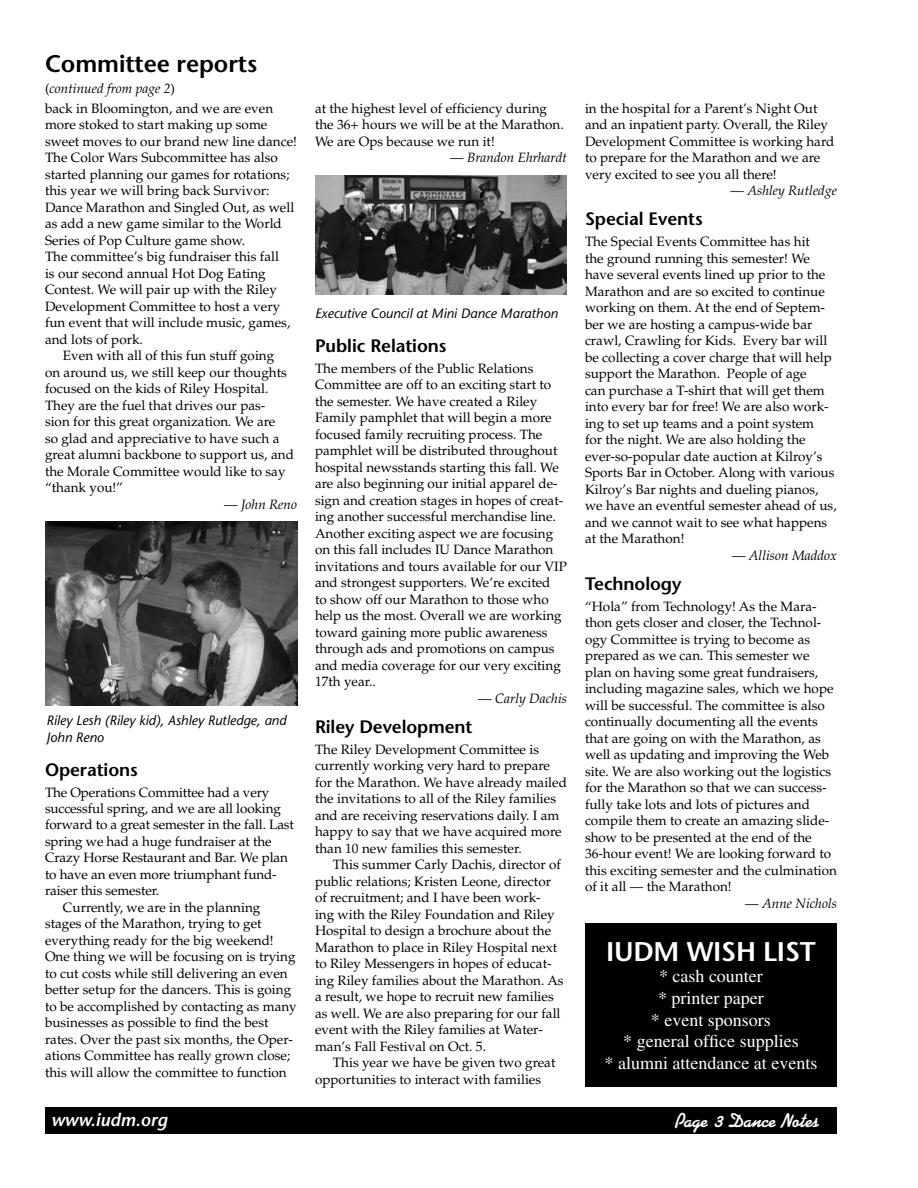
<style>
.page{position:relative;width:918px;height:1188px;background:#fff}
.page>*{position:absolute;margin:0;border:0;box-sizing:border-box;transform-origin:0 0}
.t1{font:600 27px "Stone Sans";letter-spacing:-.01em;color:#fff}
.t2{font:600 24px "Stone Sans";letter-spacing:-.005em;color:#000}
.t3{font:21px "Kauflinn DTC";letter-spacing:-.005em;color:#fff}
.t4{font:18px/21.6px "Times";color:#fff;text-align:center}
.t5{font:600 18px "Stone Sans";letter-spacing:-.005em;color:#000}
.t6{font:italic 600 18px "Stone Sans";color:#fff}
.t7{font:13.5px/16.5px "Palatino";color:#000}
.t8{font:italic 13.5px/16.5px "Stone Sans";color:#000}
.t9{font:italic 13.5px "Palatino";color:#000}
.s1{font-style:italic}
.s2{font-style:normal}
</style>
<div class="page">
<div style="left:46px;top:1108px;width:790px;height:25px;background:#000"></div>
<div style="left:45px;top:1107px;width:792px;height:27px;border:2px solid #000"></div>
<div style="left:585px;top:924px;width:252px;height:163px;background:#000"></div>
<img style="left:45px;top:521px;width:252px;height:185px">
<img style="left:315px;top:176px;width:252px;height:118px">
<h2 class="t2" style="left:45px;top:49px;width:214px">Committee reports</h2>
<p class="t7" style="left:45px;top:79px;width:230px;line-height:19.5px">(<span class="s1">continued from page 2</span>)<br>back in Bloomington, and we are even</p>
<p class="t7" style="left:45px;top:117px;width:224px">more stoked to start making up some</p>
<p class="t7" style="left:45px;top:133px;width:253px">sweet moves to our brand new line dance!</p>
<p class="t7" style="left:45px;top:150px;width:234px">The Color Wars Subcommittee has also</p>
<p class="t7" style="left:45px;top:166px;width:246px">started planning our games for rotations;</p>
<p class="t7" style="left:45px;top:183px;width:226px">this year we will bring back Survivor:</p>
<p class="t7" style="left:45px;top:199px;width:251px">Dance Marathon and Singled Out, as well</p>
<p class="t7" style="left:45px;top:216px;width:238px">as add a new game similar to the World</p>
<p class="t7" style="left:45px;top:232px;width:202px">Series of Pop Culture game show.</p>
<p class="t7" style="left:45px;top:249px;width:236px">The committee’s big fundraiser this fall</p>
<p class="t7" style="left:45px;top:265px;width:222px">is our second annual Hot Dog Eating</p>
<p class="t7" style="left:45px;top:282px;width:233px">Contest. We will pair up with the Riley</p>
<p class="t7" style="left:45px;top:298px;width:237px">Development Committee to host a very</p>
<p class="t7" style="left:45px;top:315px;width:247px">fun event that will include music, games,</p>
<p class="t7" style="left:45px;top:331px;width:99px">and lots of pork.</p>
<p class="t7" style="left:63px;top:348px;width:213px">Even with all of this fun stuff going</p>
<p class="t7" style="left:45px;top:364px;width:243px">on around us, we still keep our thoughts</p>
<p class="t7" style="left:45px;top:381px;width:225px">focused on the kids of Riley Hospital.</p>
<p class="t7" style="left:45px;top:397px;width:222px">They are the fuel that drives our pas-</p>
<p class="t7" style="left:45px;top:414px;width:232px">sion for this great organization. We are</p>
<p class="t7" style="left:45px;top:430px;width:236px">so glad and appreciative to have such a</p>
<p class="t7" style="left:45px;top:447px;width:250px">great alumni backbone to support us, and</p>
<p class="t7" style="left:45px;top:463px;width:242px">the Morale Committee would like to say</p>
<p class="t7" style="left:45px;top:480px;width:80px">“thank you!”</p>
<p class="t9" style="left:224px;top:496px;width:74px"><span class="s2">—</span> John Reno</p>
<p class="t8" style="left:46px;top:713px;width:241px">Riley Lesh (Riley kid), Ashley Rutledge, and<br>John Reno</p>
<h3 class="t5" style="left:45px;top:758px;width:94px">Operations</h3>
<p class="t7" style="left:45px;top:784px;width:226px">The Operations Committee had a very</p>
<p class="t7" style="left:45px;top:800px;width:237px">successful spring, and we are all looking</p>
<p class="t7" style="left:45px;top:817px;width:250px">forward to a great semester in the fall. Last</p>
<p class="t7" style="left:45px;top:833px;width:228px">spring we had a huge fundraiser at the</p>
<p class="t7" style="left:45px;top:850px;width:244px">Crazy Horse Restaurant and Bar. We plan</p>
<p class="t7" style="left:45px;top:866px;width:233px">to have an even more triumphant fund-</p>
<p class="t7" style="left:45px;top:883px;width:116px">raiser this semester.</p>
<p class="t7" style="left:63px;top:899px;width:199px">Currently, we are in the planning</p>
<p class="t7" style="left:45px;top:916px;width:218px">stages of the Marathon, trying to get</p>
<p class="t7" style="left:45px;top:932px;width:230px">everything ready for the big weekend!</p>
<p class="t7" style="left:45px;top:949px;width:252px">One thing we will be focusing on is trying</p>
<p class="t7" style="left:45px;top:965px;width:244px">to cut costs while still delivering an even</p>
<p class="t7" style="left:45px;top:982px;width:248px">better setup for the dancers. This is going</p>
<p class="t7" style="left:45px;top:998px;width:253px">to be accomplished by contacting as many</p>
<p class="t7" style="left:45px;top:1015px;width:225px">businesses as possible to find the best</p>
<p class="t7" style="left:45px;top:1031px;width:250px">rates. Over the past six months, the Oper-</p>
<p class="t7" style="left:45px;top:1048px;width:247px">ations Committee has really grown close;</p>
<p class="t7" style="left:45px;top:1064px;width:243px">this will allow the committee to function</p>
<h3 class="t6" style="left:51px;top:1109px;width:118px">www.iudm.org</h3>
<p class="t7" style="left:315px;top:100px;width:250px">at the highest level of efficiency during the 36+ hours we will be at the Marathon.<br>We are Ops because we run it!</p>
<p class="t9" style="left:450px;top:150px;width:118px"><span class="s2">—</span> Brandon Ehrhardt</p>
<p class="t8" style="left:315px;top:305px;width:244px">Executive Council at Mini Dance Marathon</p>
<h3 class="t5" style="left:315px;top:335px;width:133px">Public Relations</h3>
<p class="t7" style="left:315px;top:360px;width:253px">The members of the Public Relations Committee are off to an exciting start to the semester. We have created a Riley Family pamphlet that will begin a more focused family recruiting process. The pamphlet will be distributed throughout hospital newsstands starting this fall. We are also beginning our initial apparel de&shy;sign and creation stages in hopes of creat&shy;ing another successful merchandise line.<br>Another exciting aspect we are focusing on this fall includes IU Dance Marathon invitations and tours available for our VIP and strongest supporters. We’re excited<br>to show off our Marathon to those who help us the most. Overall we are working toward gaining more public awareness through ads and promotions on campus and media coverage for our very exciting 17th year..</p>
<p class="t9" style="left:478px;top:690px;width:90px"><span class="s2">—</span> Carly Dachis</p>
<h3 class="t5" style="left:315px;top:716px;width:159px">Riley Development</h3>
<p class="t7" style="left:315px;top:741px;width:253px">The Riley Development Committee is currently working very hard to prepare for the Marathon. We have already mailed the invitations to all of the Riley families and are receiving reservations daily. I am happy to say that we have acquired more than 10 new families this semester.</p>
<p class="t7" style="left:315px;top:857px;width:250px;text-indent:18px">This summer Carly Dachis, director of public relations; Kristen Leone, director of recruitment; and I have been work-<br>ing with the Riley Foundation and Riley Hospital to design a brochure about the Marathon to place in Riley Hospital next to Riley Messengers in hopes of educat&shy;ing Riley families about the Marathon. As a result, we hope to recruit new families as well. We are also preparing for our fall event with the Riley families at Water&shy;man’s Fall Festival on Oct. 5.</p>
<p class="t7" style="left:315px;top:1055px;width:242px;text-indent:18px">This year we have be given two great opportunities to interact with families</p>
<p class="t7" style="left:585px;top:100px;width:251px">in the hospital for a Parent’s Night Out and an inpatient party. Overall, the Riley Development Committee is working hard to prepare for the Marathon and we are very excited to see you all there!</p>
<p class="t9" style="left:730px;top:183px;width:108px"><span class="s2">—</span> Ashley Rutledge</p>
<h3 class="t5" style="left:585px;top:208px;width:119px">Special Events</h3>
<p class="t7" style="left:585px;top:234px;width:253px">The Special Events Committee has hit<br>the ground running this semester! We have several events lined up prior to the Marathon and are so excited to continue working on them. At the end of Septem&shy;ber we are hosting a campus-wide bar crawl, Crawling for Kids. Every bar will be collecting a cover charge that will help support the Marathon. People of age<br>can purchase a T-shirt that will get them into every bar for free! We are also work&shy;ing to set up teams and a point system<br>for the night. We are also holding the ever-so-popular date auction at Kilroy’s Sports Bar in October. Along with various Kilroy’s Bar nights and dueling pianos, we have an eventful semester ahead of us, and we cannot wait to see what happens at the Marathon!</p>
<p class="t9" style="left:732px;top:547px;width:106px"><span class="s2">—</span> Allison Maddox</p>
<h3 class="t5" style="left:585px;top:573px;width:98px">Technology</h3>
<p class="t7" style="left:585px;top:598px;width:253px">“Hola” from Technology! As the Mara&shy;thon gets closer and closer, the Technol&shy;ogy Committee is trying to become as prepared as we can. This semester we plan on having some great fundraisers, including magazine sales, which we hope will be successful. The committee is also continually documenting all the events that are going on with the Marathon, as well as updating and improving the Web site. We are also working out the logistics for the Marathon so that we can success&shy;fully take lots and lots of pictures and compile them to create an amazing slide&shy;show to be presented at the end of the 36-hour event! We are looking forward to this exciting semester and the culmination of it all — the Marathon!</p>
<p class="t9" style="left:745px;top:895px;width:93px"><span class="s2">—</span> Anne Nichols</p>
<h1 class="t1" style="left:606px;top:935px;width:211px">IUDM WISH LIST</h1>
<h3 class="t4" style="left:605px;top:965px;width:214px">* cash counter<br>* printer paper<br>* event sponsors<br>* general office supplies<br>* alumni attendance at events</h3>
<h3 class="t3" style="left:674px;top:1109px;width:146px">Page 3 Dance Notes</h3>
</div>
